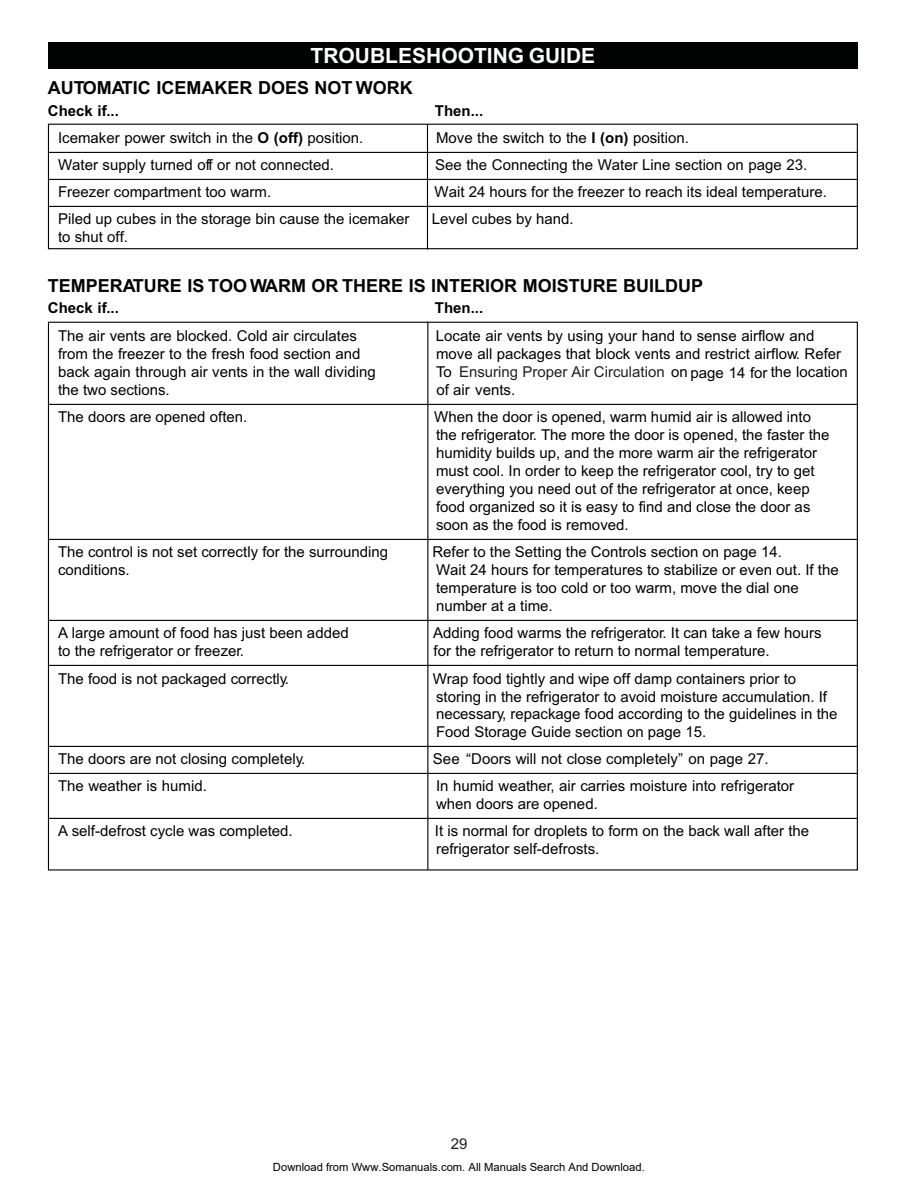
<style>
.page{position:relative;width:918px;height:1188px;background:#fff}
.page>*{position:absolute;margin:0;border:0;box-sizing:border-box;transform-origin:0 0}
.t1{font:700 21px "Arial";color:#fff}
.t2{font:700 18px "Arial";color:#010202}
.t3{font:15px/18px "Arial";color:#010202}
.t4{font:15px "Arial";color:#231f20}
.t5{font:700 15px "Arial";color:#010202}
.t6{font:11.25px "Arial";color:#000}
.s1{font-weight:700}
.s2{color:#010202}
</style>
<div class="page">
<hr style="left:49px;top:404px;width:808px;height:1px;background:#010202">
<hr style="left:49px;top:539px;width:808px;height:1px;background:#010202">
<hr style="left:49px;top:620px;width:808px;height:1px;background:#010202">
<hr style="left:49px;top:665px;width:808px;height:1px;background:#010202">
<hr style="left:49px;top:746px;width:808px;height:1px;background:#010202">
<hr style="left:49px;top:773px;width:808px;height:1px;background:#010202">
<hr style="left:49px;top:818px;width:808px;height:1px;background:#010202">
<hr style="left:427px;top:322px;width:1px;height:548px;background:#010202">
<div style="left:48px;top:42px;width:810px;height:27px;background:#010202"></div>
<svg style="left:47px;top:123px;width:811px;height:127px"></svg>
<h1 class="t1" style="left:311px;top:48px;width:286px">TROUBLESHOOTING GUIDE</h1>
<p class="t2" style="left:48px;top:81px;width:366px">AUTOMATIC ICEMAKER DOES NOT WORK</p>
<p class="t5" style="left:48px;top:105px;width:72px">Check if...</p>
<p class="t5" style="left:435px;top:105px;width:50px">Then...</p>
<p class="t3" style="left:58px;top:130px;width:307px">Icemaker power switch in the <span class="s1">O (off)</span> position.</p>
<p class="t3" style="left:436px;top:130px;width:254px">Move the switch to the <span class="s1">I (on)</span> position.</p>
<p class="t3" style="left:58px;top:157px;width:277px">Water supply turned off or not connected.</p>
<p class="t3" style="left:435px;top:157px;width:373px">See the Connecting the Water Line section on page 23.</p>
<p class="t3" style="left:58px;top:184px;width:215px">Freezer compartment too warm.</p>
<p class="t3" style="left:435px;top:184px;width:394px">Wait 24 hours for the freezer to reach its ideal temperature.</p>
<p class="t3" style="left:58px;top:211px;width:353px">Piled up cubes in the storage bin cause the icemaker</p>
<p class="t3" style="left:432px;top:211px;width:143px">Level cubes by hand.</p>
<p class="t3" style="left:58px;top:229px;width:71px">to shut off.</p>
<p class="t2" style="left:48px;top:278px;width:657px">TEMPERATURE IS TOO WARM OR THERE IS INTERIOR MOISTURE BUILDUP</p>
<p class="t5" style="left:48px;top:302px;width:72px">Check if...</p>
<p class="t5" style="left:435px;top:302px;width:50px">Then...</p>
<p class="t3" style="left:58px;top:328px;width:300px">The air vents are blocked. Cold air circulates</p>
<p class="t3" style="left:436px;top:328px;width:380px">Locate air vents by using your hand to sense airflow and</p>
<p class="t3" style="left:58px;top:346px;width:304px">from the freezer to the fresh food section and</p>
<p class="t3" style="left:436px;top:346px;width:407px">move all packages that block vents and restrict airflow. Refer</p>
<p class="t3" style="left:58px;top:364px;width:319px">back again through air vents in the wall dividing</p>
<p class="t3" style="left:436px;top:364px;width:17px">To</p>
<p class="t4" style="left:459px;top:366px;width:390px">Ensuring Proper Air Circulation <span class="s2">on page 14 for the location</span></p>
<p class="t3" style="left:58px;top:382px;width:113px">the two sections.</p>
<p class="t3" style="left:436px;top:382px;width:80px">of air vents.</p>
<p class="t3" style="left:58px;top:409px;width:191px">The doors are opened often.</p>
<p class="t3" style="left:434px;top:409px;width:397px">When the door is opened, warm humid air is allowed into the refrigerator. The more the door is opened, the faster the humidity builds up, and the more warm air the refrigerator must cool. In order to keep the refrigerator cool, try to get everything you need out of the refrigerator at once, keep food organized so it is easy to find and close the door as soon as the food is removed.</p>
<p class="t3" style="left:58px;top:544px;width:332px">The control is not set correctly for the surrounding</p>
<p class="t3" style="left:432px;top:544px;width:351px">Refer to the Setting the Controls section on page 14.</p>
<p class="t3" style="left:58px;top:562px;width:73px">conditions.</p>
<p class="t3" style="left:436px;top:562px;width:404px">Wait 24 hours for temperatures to stabilize or even out. If the temperature is too cold or too warm, move the dial one number at a time.</p>
<p class="t3" style="left:58px;top:625px;width:292px">A large amount of food has just been added</p>
<p class="t3" style="left:433px;top:625px;width:390px">Adding food warms the refrigerator. It can take a few hours</p>
<p class="t3" style="left:58px;top:643px;width:187px">to the refrigerator or freezer.</p>
<p class="t3" style="left:434px;top:643px;width:338px">for the refrigerator to return to normal temperature.</p>
<p class="t3" style="left:58px;top:671px;width:233px">The food is not packaged correctly.</p>
<p class="t3" style="left:433px;top:671px;width:406px;line-height:17.5px">Wrap food tightly and wipe off damp containers prior to storing in the refrigerator to avoid moisture accumulation. If necessary, repackage food according to the guidelines in the Food Storage Guide section on page 15.</p>
<p class="t3" style="left:58px;top:751px;width:249px">The doors are not closing completely.</p>
<p class="t3" style="left:433px;top:751px;width:337px">See “Doors will not close completely” on page 27.</p>
<p class="t3" style="left:58px;top:778px;width:150px">The weather is humid.</p>
<p class="t3" style="left:436px;top:778px;width:360px">In humid weather, air carries moisture into refrigerator when doors are opened.</p>
<p class="t3" style="left:58px;top:823px;width:236px">A self-defrost cycle was completed.</p>
<p class="t3" style="left:435px;top:823px;width:376px">It is normal for droplets to form on the back wall after the refrigerator self-defrosts.</p>
<p class="t4" style="left:451px;top:1138px;width:18px">29</p>
<p class="t6" style="left:273px;top:1160px;width:373px">Download from Www.Somanuals.com. All Manuals Search And Download.</p>
</div>
